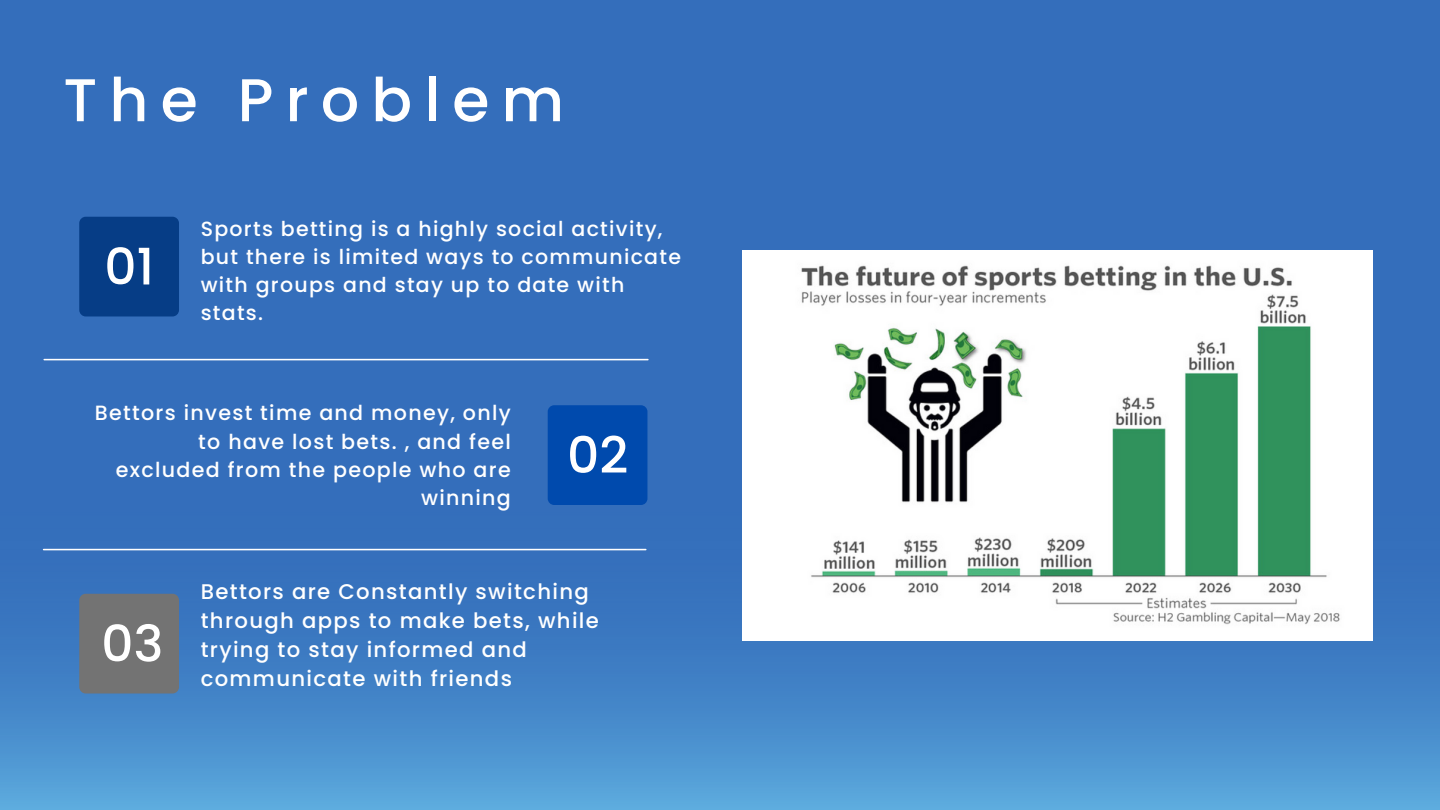
<style>
.page{position:relative;width:1440px;height:810px;background:#346ebb}
.page>*{position:absolute;margin:0;border:0;box-sizing:border-box;transform-origin:0 0}
.t1{font:500 60.3px "Poppins";letter-spacing:.2em;color:#fff}
.t2{font:500 50.3px "Poppins";color:#fff}
.t3{font:500 21.2px/29px "Poppins";letter-spacing:.065em;color:#fff}
.t4{font:500 20.6px/28.2px "Poppins";letter-spacing:.065em;color:#fff;text-align:right}
.t5{font:500 20.5px/28.3px "Poppins";letter-spacing:.065em;color:#fff}
</style>
<div class="page">
<img style="left:0;top:512px;width:1440px;height:298px">
<div style="left:79px;top:217px;width:100px;height:99px;background:#063d86;border-radius:6px"></div>
<div style="left:548px;top:405px;width:99px;height:100px;background:#004aad;border-radius:6px"></div>
<div style="left:79px;top:594px;width:100px;height:100px;background:#737373;border-radius:6px"></div>
<hr style="left:44px;top:359px;width:604px;height:1px;background:#fff">
<hr style="left:44px;top:549px;width:602px;height:1px;background:#fff">
<img style="left:742px;top:251px;width:630px;height:390px">
<p class="t1" style="left:63px;top:58px;width:502px">The Problem</p>
<p class="t2" style="left:104px;top:232px;width:51px">01</p>
<p class="t5" style="left:201px;top:214px;width:482px">Sports betting is a highly social activity, but there is limited ways to communicate with groups and stay up to date with stats.</p>
<p class="t4" style="left:95px;top:399px;width:417px">Bettors invest time and money, only to have lost bets. , and feel excluded from the people who are winning</p>
<p class="t2" style="left:567px;top:420px;width:63px">02</p>
<p class="t2" style="left:101px;top:609px;width:64px">03</p>
<p class="t3" style="left:201px;top:577px;width:400px">Bettors are Constantly switching through apps to make bets, while trying to stay informed and communicate with friends</p>
</div>
